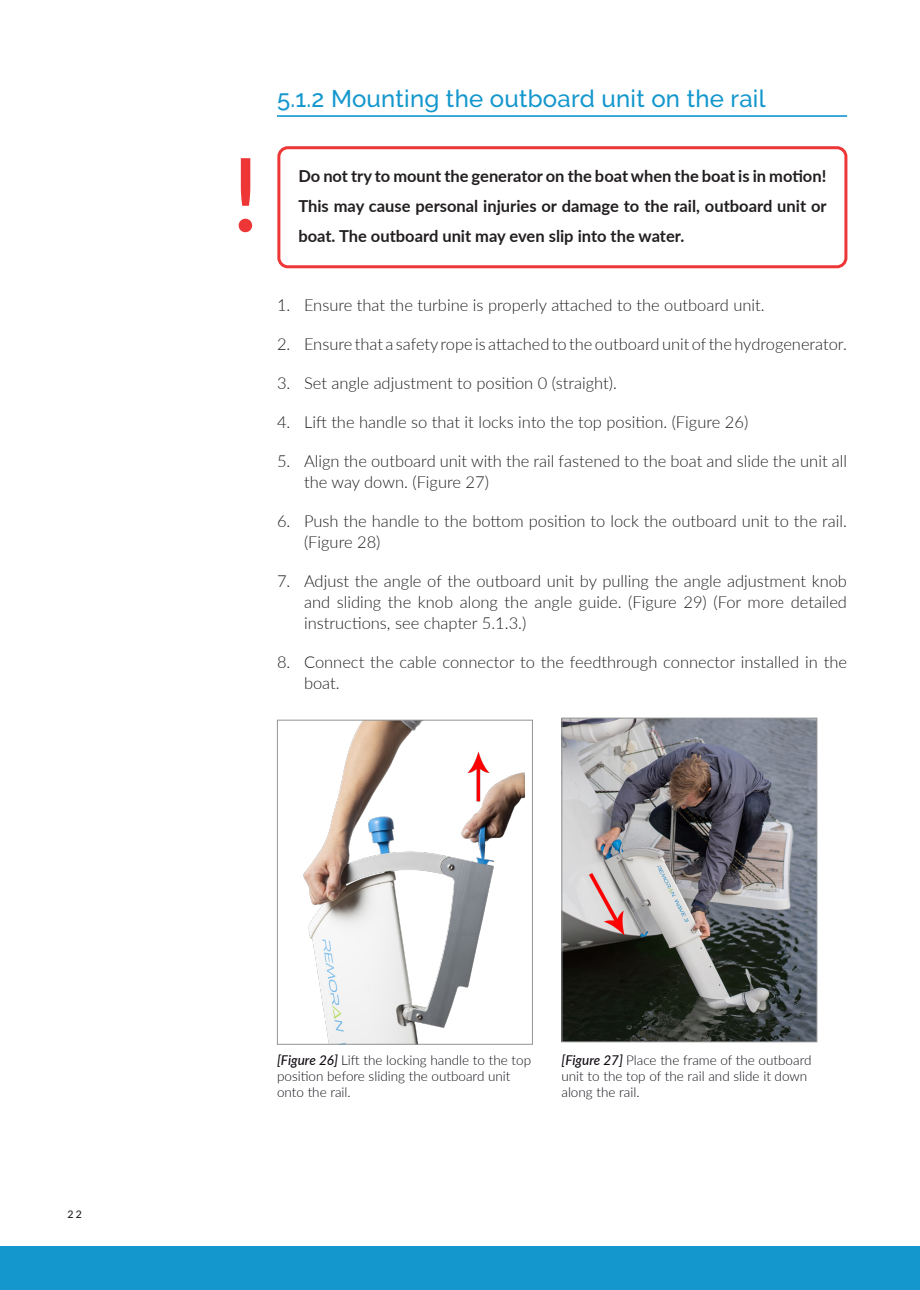
<style>
.page{position:relative;width:920px;height:1290px;background:#fff}
.page>*{position:absolute;margin:0;border:0;box-sizing:border-box;transform-origin:0 0}
.Footer_Page_Numbers{font:500 102px "Lato";color:#ee3636}
.Section_Title_Remora{font:500 24px "Raleway";letter-spacing:.01em;color:#1397cd}
.t1{font:300 16.5px/21px "Lato";color:#231f20}
.Remoran_Body{font:700 16.5px/30px "Lato";color:#231f20}
.Caption_Text{font:300 13.5px/16.2px "Lato";color:#120d15}
.t2{font:500 10.5px "Lato";color:#231f20}
.s1{font-weight:500;font-style:italic}
</style>
<div class="page">
<div style="left:0;top:1246px;width:920px;height:44px;background:#1397cd"></div>
<hr style="left:277px;top:116px;width:570px;height:1px;background:#1397cd">
<div style="left:277px;top:146px;width:570px;height:122px;border:3px solid #ee3636;border-radius:9px"></div>
<img style="left:303px;top:722px;width:222px;height:321px">
<div style="left:277px;top:720px;width:256px;height:325px;border:1px solid #939495"></div>
<img style="left:563px;top:720px;width:252px;height:320px">
<div style="left:561px;top:718px;width:256px;height:324px;border:1px solid #939495"></div>
<p class="t2" style="left:68px;top:1206px;width:16px">22</p>
<p class="Footer_Page_Numbers" style="left:232px;top:121px;width:29px">!</p>
<p class="Section_Title_Remora" style="left:277px;top:85px;width:490px">5.1.2 Mounting the outboard unit on the rail</p>
<p class="Remoran_Body" style="left:298px;top:160px;width:530px">Do not try to mount the generator on the boat when the boat is in motion!<br>This may cause personal injuries or damage to the rail, outboard unit or</p>
<p class="Remoran_Body" style="left:298px;top:220px;width:387px">boat. The outboard unit may even slip into the water.</p>
<p class="t1" style="left:277px;top:294px;width:489px">1. Ensure that the turbine is properly attached to the outboard unit.</p>
<p class="t1" style="left:277px;top:333px;width:571px">2. Ensure that a safety rope is attached to the outboard unit of the hydrogenerator.</p>
<p class="t1" style="left:277px;top:372px;width:341px">3. Set angle adjustment to position 0 (straight).</p>
<p class="t1" style="left:277px;top:411px;width:473px">4. Lift the handle so that it locks into the top position. (Figure 26)</p>
<p class="t1" style="left:304px;top:450px;width:544px;text-indent:-27px">5. Align the outboard unit with the rail fastened to the boat and slide the unit all the way down. (Figure 27)</p>
<p class="t1" style="left:304px;top:510px;width:544px;text-indent:-27px">6. Push the handle to the bottom position to lock the outboard unit to the rail. (Figure 28)</p>
<p class="t1" style="left:304px;top:570px;width:544px;text-align:justify;text-indent:-27px">7. Adjust the angle of the outboard unit by pulling the angle adjustment knob and sliding the knob along the angle guide. (Figure 29) (For more detailed instructions, see chapter 5.1.3.)</p>
<p class="t1" style="left:304px;top:651px;width:544px;text-indent:-27px">8. Connect the cable connector to the feedthrough connector installed in the boat.</p>
<p class="Caption_Text" style="left:277px;top:1051px;width:256px"><span class="s1">[Figure 26]</span> Lift the locking handle to the top position before sliding the outboard unit onto the rail.</p>
<p class="Caption_Text" style="left:561px;top:1051px;width:252px"><span class="s1">[Figure 27]</span> Place the frame of the outboard unit to the top of the rail and slide it down along the rail.</p>
</div>
